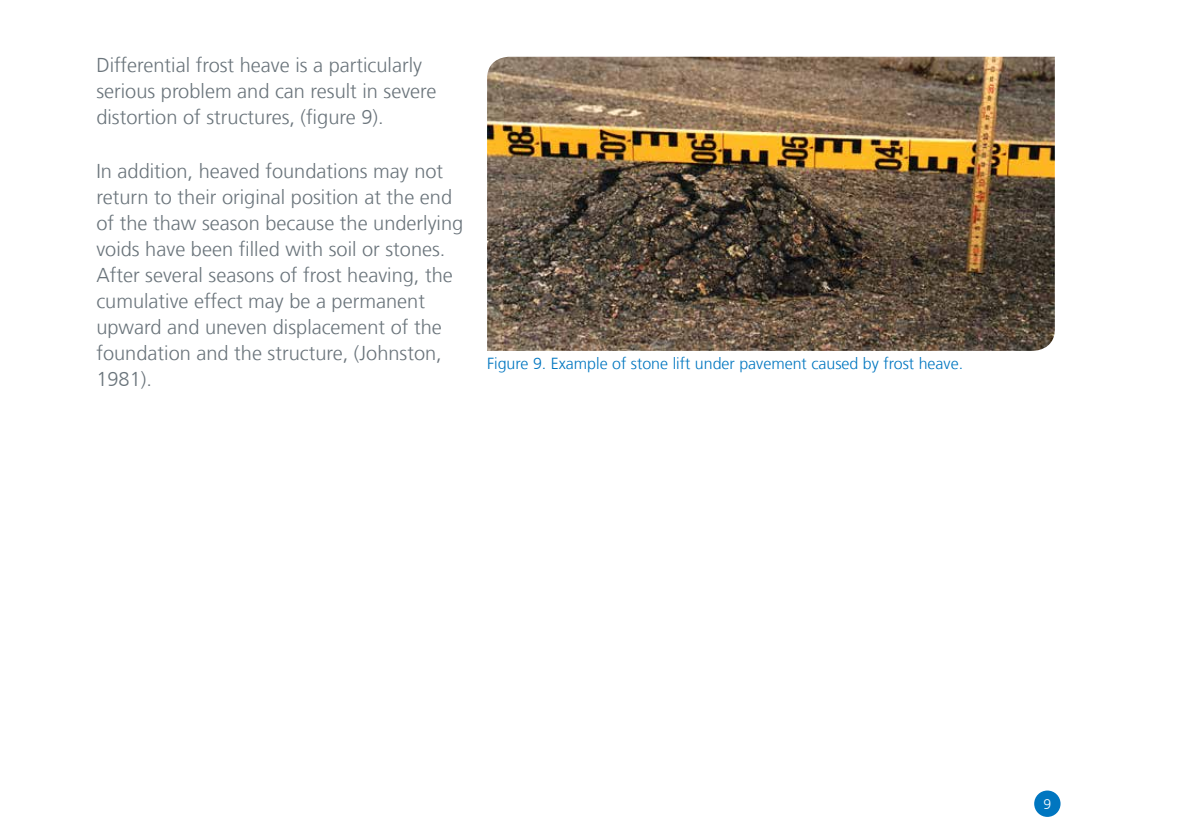
<style>
.page{position:relative;width:1191px;height:840px;background:#fff}
.page>*{position:absolute;margin:0;border:0;box-sizing:border-box;transform-origin:0 0}
.t1{font:300 20px/26px "Frutiger LT Com";color:#6a747b}
.t2{font:300 16px "Frutiger LT Com";color:#0076c0}
.t3{font:300 14px "Frutiger LT Com";color:#fff}
</style>
<div class="page">
<div style="left:1034px;top:790px;width:26px;height:26px;background:#0076c0;border-radius:50%"></div>
<img style="left:487px;top:57px;width:567px;height:293px">
<p class="t1" style="left:96px;top:52px;width:342px">Differential frost heave is a particularly serious problem and can result in severe distortion of structures, (figure 9).</p>
<p class="t1" style="left:96px;top:158px;width:368px">In addition, heaved foundations may not return to their original position at the end of the thaw season because the underlying voids have been filled with soil or stones.<br>After several seasons of frost heaving, the cumulative effect may be a permanent upward and uneven displacement of the foundation and the structure, (Johnston, 1981).</p>
<p class="t2" style="left:487px;top:354px;width:477px">Figure 9. Example of stone lift under pavement caused by frost heave.</p>
<p class="t3" style="left:1043px;top:795px;width:9px">9</p>
</div>
